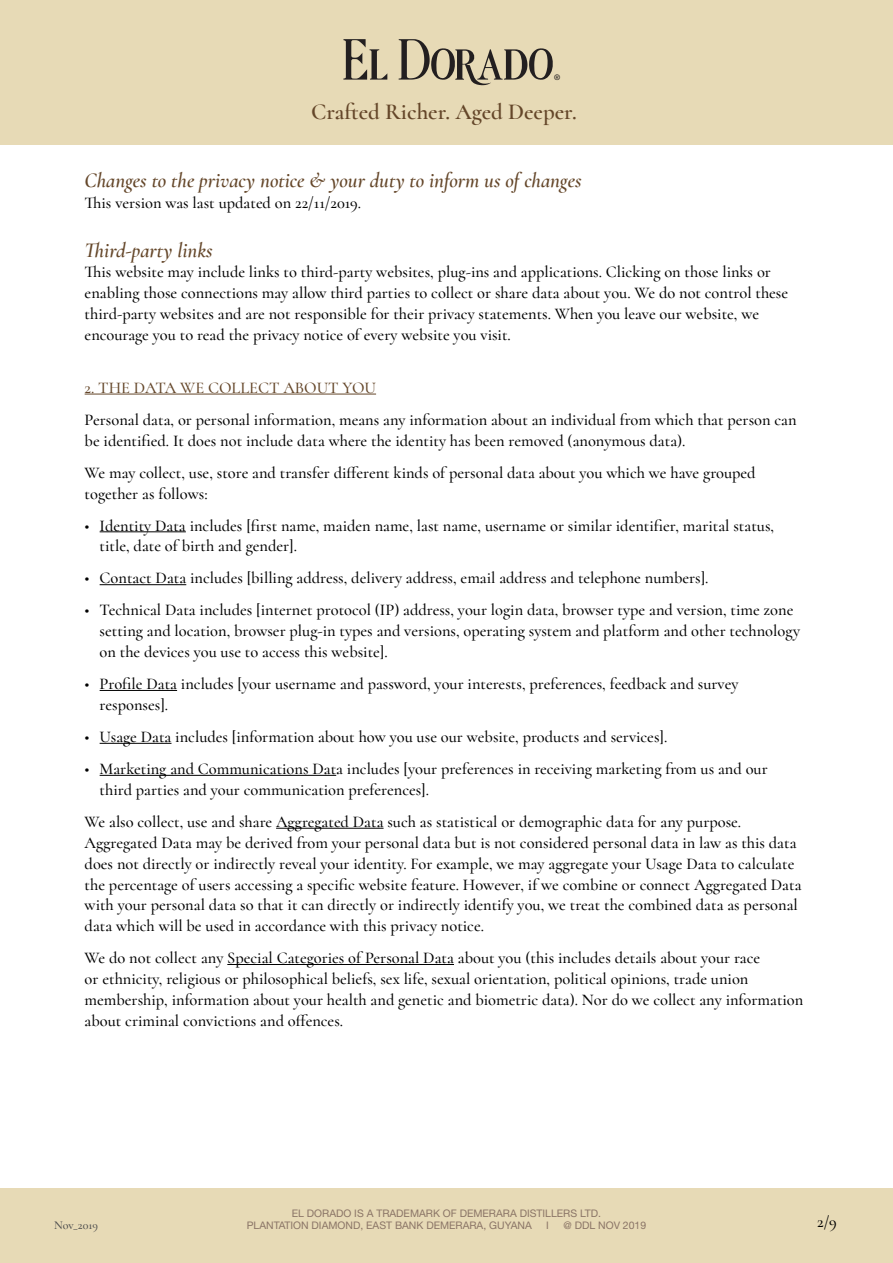
<style>
.page{position:relative;width:893px;height:1263px;background:#fff}
.page>*{position:absolute;margin:0;border:0;box-sizing:border-box;transform-origin:0 0}
.t1{font:600 22.95px "Cormorant";color:#644629}
.t2{font:italic 600 20.85px "Cormorant";color:#644629}
.t3{font:500 16.35px/20.9px "Cormorant";color:#000}
.t4{font:500 16.35px "Cormorant";color:#644629}
.t5{font:500 12px "Cormorant";color:#4d4d4d}
.t6{font:10.5px "Helvetica Neue";color:#8a7466}
.t7{font:500 7.65px "Helvetica Neue";color:#231f20}
</style>
<div class="page">
<div style="left:0;top:0;width:893px;height:145px;background:#e7dab6"></div>
<svg style="left:343px;top:39px;width:44px;height:41px"></svg>
<svg style="left:398px;top:39px;width:155px;height:46px"></svg>
<hr style="left:85px;top:394px;width:291px;height:1px;background:#644629">
<hr style="left:100px;top:531px;width:86px;height:1px;background:#000">
<hr style="left:100px;top:584px;width:86px;height:1px;background:#000">
<hr style="left:100px;top:690px;width:77px;height:1px;background:#000">
<hr style="left:100px;top:743px;width:71px;height:1px;background:#000">
<hr style="left:100px;top:775px;width:236px;height:1px;background:#000">
<hr style="left:276px;top:828px;width:108px;height:1px;background:#000">
<hr style="left:227px;top:964px;width:227px;height:1px;background:#000">
<div style="left:0;top:1189px;width:893px;height:74px;background:#e7dab6"></div>
<p class="t7" style="left:554px;top:72px;width:8px">®</p>
<p class="t1" style="left:311px;top:97px;width:267px">Crafted Richer. Aged Deeper.</p>
<p class="t2" style="left:85px;top:168px;width:498px">Changes to the privacy notice &amp; your duty to inform us of changes</p>
<p class="t3" style="left:85px;top:192px;width:278px">This version was last updated on 22/11/2019.</p>
<p class="t2" style="left:85px;top:237px;width:129px">Third-party links</p>
<p class="t3" style="left:85px;top:262px;width:705px">This website may include links to third-party websites, plug-ins and applications. Clicking on those links or enabling those connections may allow third parties to collect or share data about you. We do not control these third-party websites and are not responsible for their privacy statements. When you leave our website, we encourage you to read the privacy notice of every website you visit.</p>
<p class="t4" style="left:85px;top:378px;width:293px">2. THE DATA WE COLLECT ABOUT YOU</p>
<p class="t3" style="left:85px;top:409px;width:713px">Personal data, or personal information, means any information about an individual from which that person can be identified. It does not include data where the identity has been removed (anonymous data).</p>
<p class="t3" style="left:85px;top:462px;width:672px">We may collect, use, store and transfer different kinds of personal data about you which we have grouped together as follows:</p>
<p class="t3" style="left:100px;top:515px;width:676px;text-indent:-15px">• Identity Data includes [first name, maiden name, last name, username or similar identifier, marital status, title, date of birth and gender].</p>
<p class="t3" style="left:85px;top:568px;width:625px">• Contact Data includes [billing address, delivery address, email address and telephone numbers].</p>
<p class="t3" style="left:100px;top:600px;width:702px;text-indent:-15px">• Technical Data includes [internet protocol (IP) address, your login data, browser type and version, time zone setting and location, browser plug-in types and versions, operating system and platform and other technology on the devices you use to access this website].</p>
<p class="t3" style="left:100px;top:673px;width:640px;text-indent:-15px">• Profile Data includes [your username and password, your interests, preferences, feedback and survey responses].</p>
<p class="t3" style="left:85px;top:726px;width:584px">• Usage Data includes [information about how you use our website, products and services].</p>
<p class="t3" style="left:100px;top:758px;width:670px;text-indent:-15px">• Marketing and Communications Data includes [your preferences in receiving marketing from us and our third parties and your communication preferences].</p>
<p class="t3" style="left:85px;top:811px;width:718px">We also collect, use and share Aggregated Data such as statistical or demographic data for any purpose.<br>Aggregated Data may be derived from your personal data but is not considered personal data in law as this data does not directly or indirectly reveal your identity. For example, we may aggregate your Usage Data to calculate the percentage of users accessing a specific website feature. However, if we combine or connect Aggregated Data with your personal data so that it can directly or indirectly identify you, we treat the combined data as personal data which will be used in accordance with this privacy notice.</p>
<p class="t3" style="left:85px;top:947px;width:720px">We do not collect any Special Categories of Personal Data about you (this includes details about your race<br>or ethnicity, religious or philosophical beliefs, sex life, sexual orientation, political opinions, trade union membership, information about your health and genetic and biometric data). Nor do we collect any information about criminal convictions and offences.</p>
<p class="t6" style="left:292px;top:1206px;width:311px">EL DORADO IS A TRADEMARK OF DEMERARA DISTILLERS LTD.</p>
<p class="t5" style="left:54px;top:1218px;width:46px">Nov_2019</p>
<p class="t6" style="left:247px;top:1219px;width:286px">PLANTATION DIAMOND, EAST BANK DEMERARA, GUYANA</p>
<p class="t6" style="left:546px;top:1219px;width:4px">I</p>
<p class="t6" style="left:563px;top:1219px;width:84px">@ DDL NOV 2019</p>
<p class="t3" style="left:817px;top:1211px;width:21px">2/9</p>
</div>
